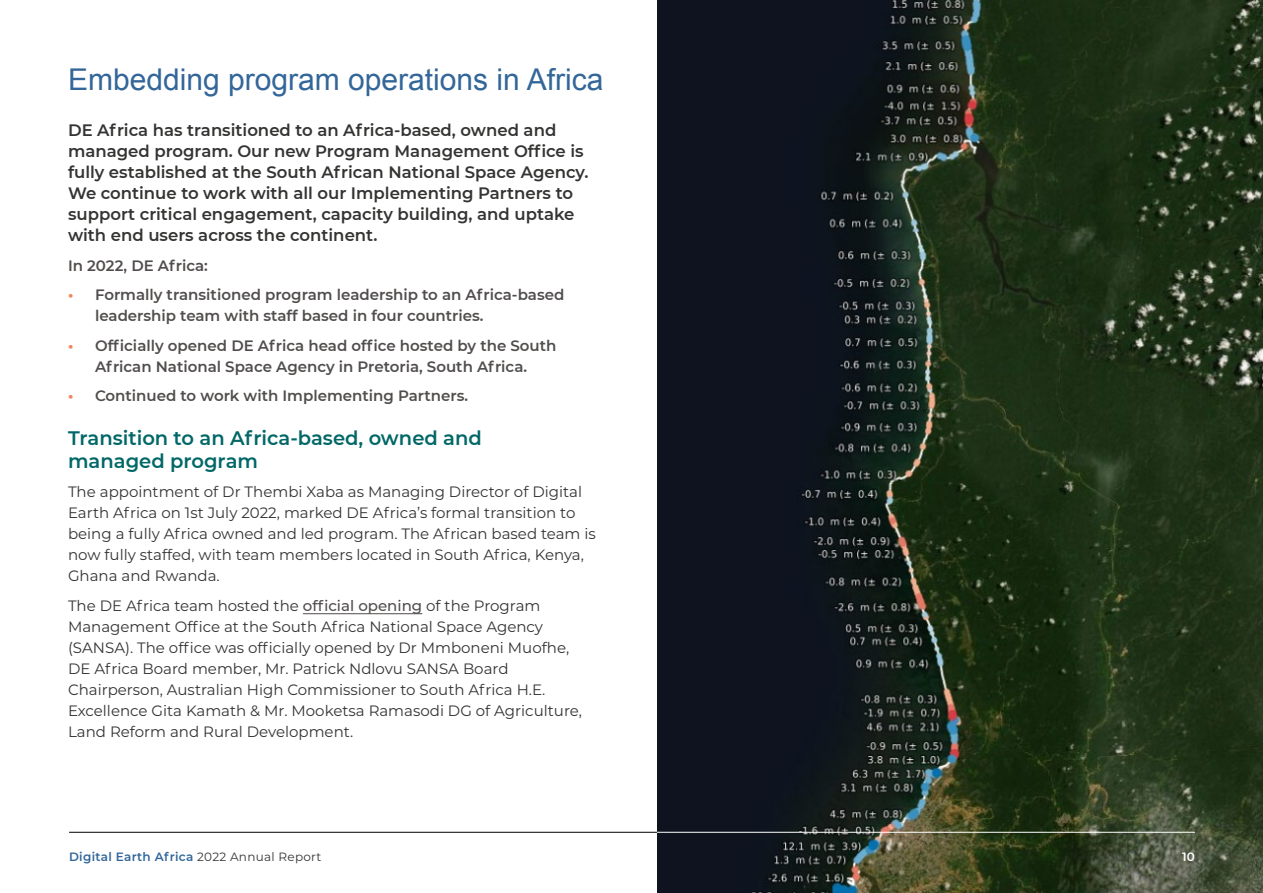
<style>
.page{position:relative;width:1263px;height:893px;background:#fff}
.page>*{position:absolute;margin:0;border:0;box-sizing:border-box;transform-origin:0 0}
.t1{font:30px "Arial";color:#369}
.t2{font:600 19.5px/22.5px "Montserrat";color:#026767}
.t3{font:600 16.5px/21px "Montserrat";color:#343433}
.t4{font:15px/21px "Montserrat";color:#333}
.t5{font:600 15px/21px "Montserrat";color:#504d4c}
.t6{font:600 12px "Montserrat";letter-spacing:.025em;color:#32669a}
.t7{font:600 12px "Montserrat";color:#fff}
.s1{font-weight:700;color:#f5835a}
.s2{font-weight:500;color:#504d4c}
.s3{font-weight:400;color:#333}
</style>
<div class="page">
<hr style="left:69px;top:832px;width:1126px;height:1px;background:#000">
<hr style="left:303px;top:613px;width:119px;height:1px;background:#504d4c">
<img style="left:657px;top:0;width:606px;height:893px">
<hr style="left:657px;top:832px;width:538px;height:1px;background:#fff">
<h1 class="t1" style="left:68px;top:60px;width:537px">Embedding program operations in Africa</h1>
<p class="t3" style="left:68px;top:119px;width:522px">DE Africa has transitioned to an Africa-based, owned and managed program. Our new Program Management Office is fully established at the South African National Space Agency.<br>We continue to work with all our Implementing Partners to support critical engagement, capacity building, and uptake with end users across the continent.</p>
<p class="t5" style="left:68px;top:254px;width:141px">In 2022, DE Africa:</p>
<p class="t5" style="left:95px;top:284px;width:471px;text-indent:-27px"><span class="s1">•</span> Formally transitioned program leadership to an Africa-based leadership team with staff based in four countries.</p>
<p class="t5" style="left:68px;top:334px;width:490px;text-align:center"><span class="s1">•</span> Officially opened DE Africa head office hosted by the South<br>African National Space Agency in Pretoria, South Africa.</p>
<p class="t5" style="left:68px;top:385px;width:402px"><span class="s1">•</span> Continued to work with Implementing Partners.</p>
<h2 class="t2" style="left:68px;top:426px;width:415px">Transition to an Africa-based, owned and managed program</h2>
<p class="t4" style="left:68px;top:481px;width:529px">The appointment of Dr Thembi Xaba as Managing Director of Digital Earth Africa on 1st July 2022, marked DE Africa’s formal transition to being a fully Africa owned and led program. The African based team is now fully staffed, with team members located in South Africa, Kenya, Ghana and Rwanda.</p>
<p class="t4" style="left:68px;top:594px;width:515px">The DE Africa team hosted the <span class="s2">official opening</span> of the Program Management Office at the South Africa National Space Agency (SANSA). The office was officially opened by Dr Mmboneni Muofhe, DE Africa Board member, Mr. Patrick Ndlovu SANSA Board Chairperson, Australian High Commissioner to South Africa H.E.<br>Excellence Gita Kamath &amp; Mr. Mooketsa Ramasodi DG of Agriculture, Land Reform and Rural Development.</p>
<p class="t6" style="left:69px;top:848px;width:254px">Digital Earth Africa <span class="s3">2022 Annual Report</span></p>
<p class="t7" style="left:1182px;top:848px;width:14px">10</p>
</div>
